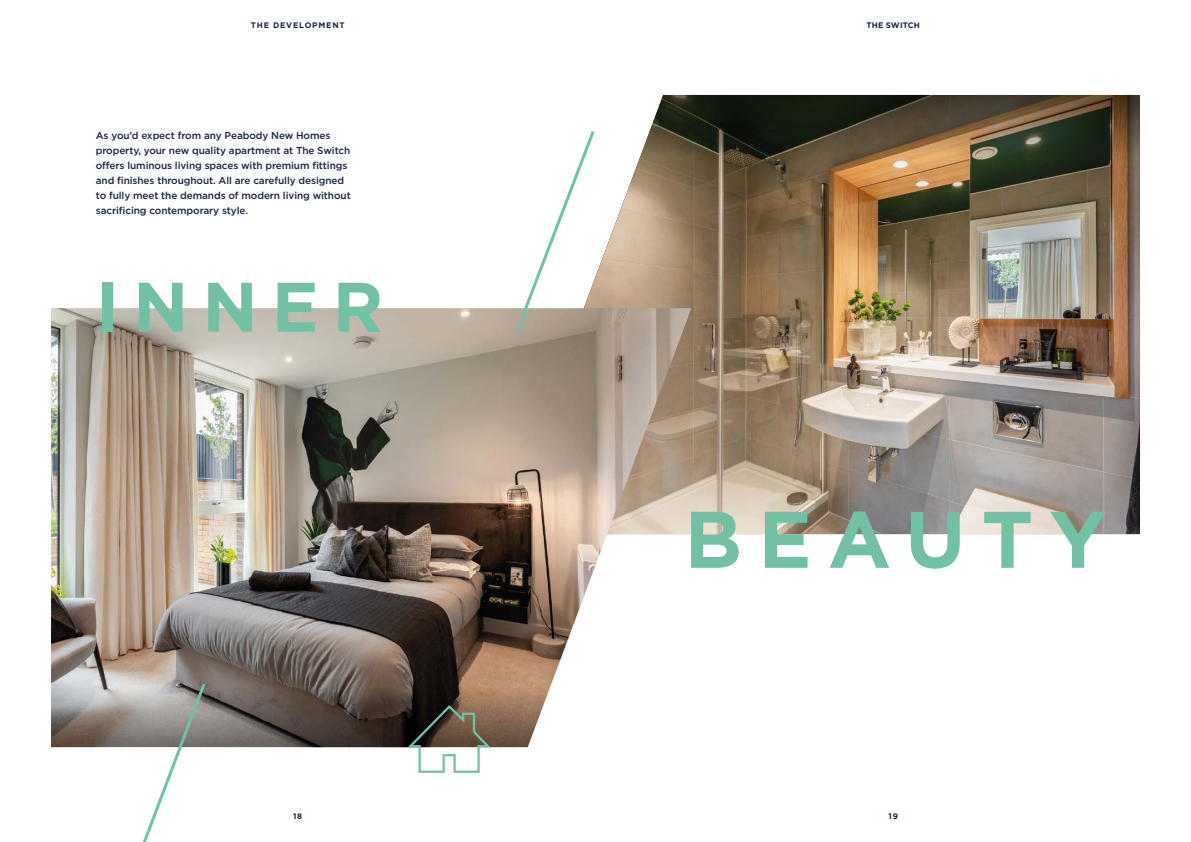
<style>
.page{position:relative;width:1191px;height:842px;background:#fff}
.page>*{position:absolute;margin:0;border:0;box-sizing:border-box;transform-origin:0 0}
.t1{font:700 80px "Gotham";letter-spacing:.2em;color:#72c1a5}
.t2{font:700 70px "Gotham";letter-spacing:.2em;color:#72c1a5}
.t3{font:500 10px/15px "Gotham";letter-spacing:-.01em;color:#18243f}
.t4{font:700 8px "Gotham";letter-spacing:.1em;color:#18243f}
.t5{font:700 8px "Gotham";letter-spacing:.01em;color:#18243f}
</style>
<div class="page">
<img style="left:597px;top:156px;width:543px;height:378px">
<img style="left:51px;top:308px;width:640px;height:379px">
<svg style="left:640px;top:95px;width:500px;height:61px;background:#46402e"></svg>
<svg style="left:513px;top:131px;width:84px;height:204px"></svg>
<svg style="left:51px;top:680px;width:499px;height:162px"></svg>
<p class="t4" style="left:251px;top:20px;width:95px">THE DEVELOPMENT</p>
<p class="t5" style="left:866px;top:20px;width:55px">THE SWITCH</p>
<p class="t3" style="left:96px;top:127px;width:256px">As you’d expect from any Peabody New Homes property, your new quality apartment at The Switch offers luminous living spaces with premium fittings and finishes throughout. All are carefully designed to fully meet the demands of modern living without sacrificing contemporary style.</p>
<h2 class="t2" style="left:95px;top:261px;width:289px">INNER</h2>
<h1 class="t1" style="left:684px;top:486px;width:424px">BEAUTY</h1>
<p class="t4" style="left:293px;top:811px;width:11px">18</p>
<p class="t4" style="left:888px;top:811px;width:11px">19</p>
</div>
